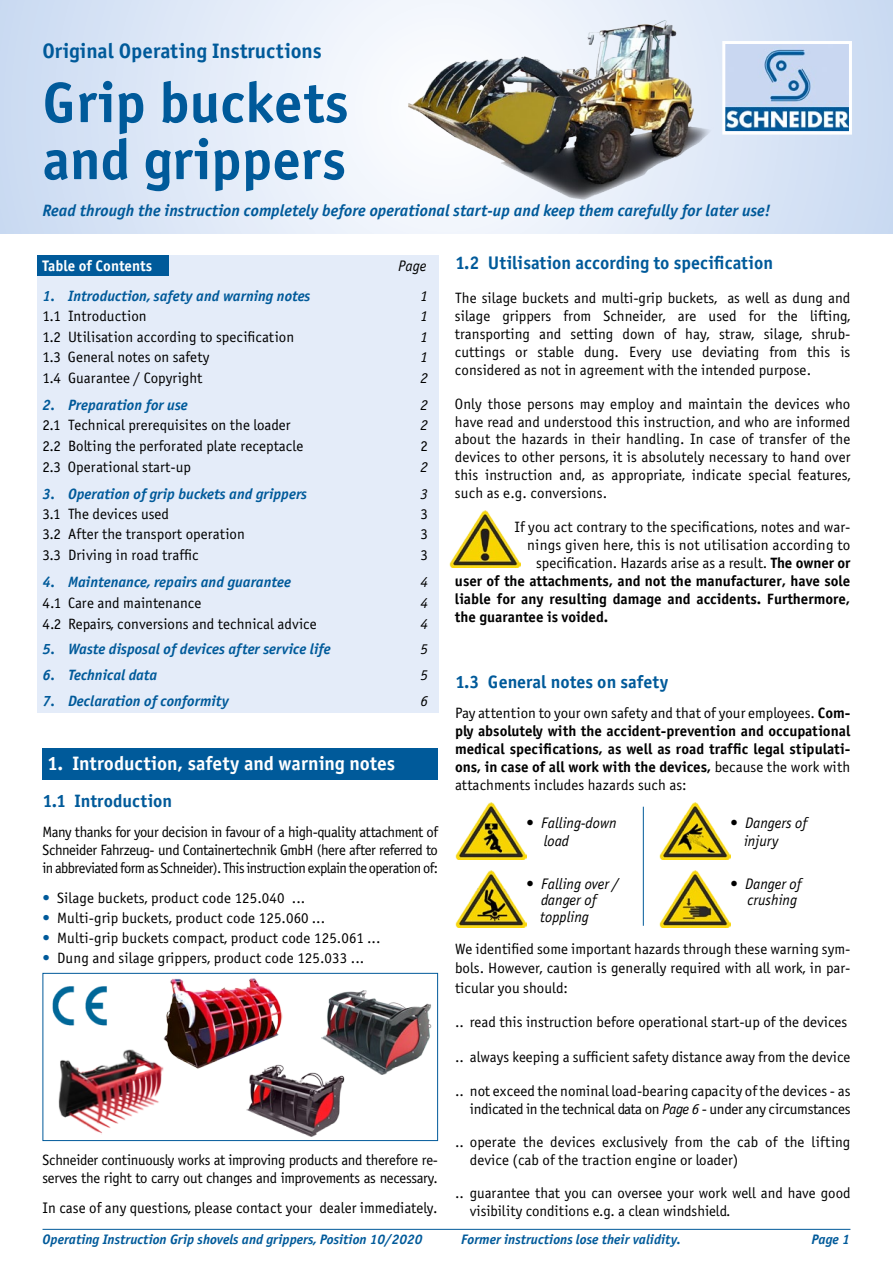
<style>
.page{position:relative;width:893px;height:1263px;background:#fff}
.page>*{position:absolute;margin:0;border:0;box-sizing:border-box;transform-origin:0 0}
.t1{font:57px/57px "Officina Sans Bold ITC";color:#005a9a}
.t2{font:21px "Officina Sans Bold ITC";color:#005a9a}
.t3{font:19.5px "Officina Sans Bold ITC";color:#fff}
.t4{font:18.3px "Officina Sans Bold ITC";color:#005a9a}
.t5{font:18px "Officina Sans Bold ITC";color:#005a9a}
.t6{font:italic 16.5px "Officina Sans Bold ITC";color:#005a9a}
.t7{font:italic 15.3px/16.5px "Officina Sans Book ITC";color:#000}
.t8{font:15.3px "Officina Sans Book ITC";color:#000}
.t9{font:15.3px "Officina Sans Bold ITC";color:#fff}
.t10{font:15px/18px "Officina Sans Book ITC";color:#000;text-align:justify}
.t11{font:15px/18px "Officina Sans Bold ITC";color:#000;text-align:justify}
.t12{font:italic 15px "Officina Sans Bold ITC";color:#005a9a}
.t13{font:15px/18px "Officina Sans Book ITC";letter-spacing:-.025em;color:#000}
.t14{font:italic 15px "Officina Sans Book ITC";color:#000}
.t15{font:italic 13.8px "Officina Sans Bold ITC";color:#005a9a}
.s1{font-size:13.5px}
.s2{color:#005a9a}
.s3{font-family:"Officina Sans Bold ITC"}
.s4{font-family:"Officina Sans Book ITC"}
.s5{font-style:italic}
</style>
<div class="page">
<div style="left:43px;top:973px;width:395px;height:168px;border:1px solid #005a9a"></div>
<hr style="left:43px;top:1229px;width:807px;height:1px;background:#005a9a">
<svg style="left:0;top:0;width:893px;height:234px"></svg>
<img style="left:726px;top:45px;width:122px;height:86px">
<div style="left:722px;top:41px;width:130px;height:94px;border:3px solid #fff"></div>
<div style="left:37px;top:255px;width:401px;height:457px;background:#e4ecf9"></div>
<div style="left:37px;top:256px;width:132px;height:20px;background:#005a9a"></div>
<div style="left:43px;top:748px;width:395px;height:32px;background:#005a9a"></div>
<img style="left:52px;top:986px;width:55px;height:40px">
<img style="left:405px;top:17px;width:309px;height:182px">
<img style="left:58px;top:1049px;width:106px;height:85px">
<img style="left:247px;top:1066px;width:97px;height:71px">
<img style="left:322px;top:991px;width:110px;height:84px">
<img style="left:163px;top:978px;width:119px;height:91px">
<img style="left:450px;top:510px;width:70px;height:57px">
<hr style="left:643px;top:807px;width:1px;height:119px;background:#005a9a">
<img style="left:456px;top:802px;width:70px;height:58px">
<img style="left:456px;top:870px;width:70px;height:58px">
<img style="left:660px;top:802px;width:70px;height:58px">
<img style="left:660px;top:870px;width:70px;height:58px">
<h2 class="t2" style="left:43px;top:38px;width:281px">Original Operating Instructions</h2>
<h1 class="t1" style="left:43px;top:74px;width:308px">Grip buckets and grippers</h1>
<p class="t6" style="left:43px;top:201px;width:729px">Read through the instruction completely before operational start-up and keep them carefully for later use!</p>
<p class="t9" style="left:43px;top:257px;width:111px">Table of Contents</p>
<p class="t7" style="left:398px;top:258px;width:30px">Page</p>
<p class="t12" style="left:43px;top:287px;width:269px">1. Introduction, safety and warning notes</p>
<p class="t14" style="left:421px;top:288px;width:9px">1</p>
<p class="t10" style="left:43px;top:307px;width:106px">1.1 Introduction</p>
<p class="t14" style="left:421px;top:308px;width:9px">1</p>
<p class="t10" style="left:43px;top:328px;width:253px">1.2 Utilisation according to specification</p>
<p class="t14" style="left:421px;top:328px;width:9px">1</p>
<p class="t10" style="left:43px;top:348px;width:169px">1.3 General notes on safety</p>
<p class="t14" style="left:421px;top:348px;width:9px">1</p>
<p class="t10" style="left:43px;top:369px;width:161px">1.4 Guarantee / Copyright</p>
<p class="t14" style="left:421px;top:369px;width:9px">2</p>
<p class="t12" style="left:43px;top:396px;width:147px">2. Preparation for use</p>
<p class="t14" style="left:421px;top:397px;width:9px">2</p>
<p class="t10" style="left:43px;top:416px;width:250px">2.1 Technical prerequisites on the loader</p>
<p class="t14" style="left:421px;top:417px;width:9px">2</p>
<p class="t10" style="left:43px;top:437px;width:262px">2.2 Bolting the perforated plate receptacle</p>
<p class="t10" style="left:421px;top:437px;width:9px">2</p>
<p class="t10" style="left:43px;top:458px;width:150px">2.3 Operational start-up</p>
<p class="t14" style="left:421px;top:458px;width:9px">2</p>
<p class="t12" style="left:43px;top:485px;width:266px">3. Operation of grip buckets and grippers</p>
<p class="t14" style="left:421px;top:485px;width:9px">3</p>
<p class="t10" style="left:43px;top:505px;width:128px">3.1 The devices used</p>
<p class="t10" style="left:421px;top:505px;width:9px">3</p>
<p class="t10" style="left:43px;top:525px;width:204px">3.2 After the transport operation</p>
<p class="t10" style="left:421px;top:525px;width:9px">3</p>
<p class="t10" style="left:43px;top:546px;width:158px">3.3 Driving in road traffic</p>
<p class="t10" style="left:421px;top:546px;width:9px">3</p>
<p class="t12" style="left:43px;top:573px;width:250px">4. Maintenance, repairs and guarantee</p>
<p class="t14" style="left:421px;top:574px;width:9px">4</p>
<p class="t10" style="left:43px;top:594px;width:160px">4.1 Care and maintenance</p>
<p class="t14" style="left:421px;top:594px;width:9px">4</p>
<p class="t10" style="left:43px;top:615px;width:276px">4.2 Repairs, conversions and technical advice</p>
<p class="t14" style="left:421px;top:615px;width:9px">4</p>
<p class="t12" style="left:43px;top:640px;width:290px">5. Waste disposal of devices after service life</p>
<p class="t14" style="left:421px;top:641px;width:9px">5</p>
<p class="t12" style="left:43px;top:666px;width:116px">6. Technical data</p>
<p class="t14" style="left:421px;top:666px;width:9px">5</p>
<p class="t12" style="left:43px;top:692px;width:188px">7. Declaration of conformity</p>
<p class="t14" style="left:421px;top:692px;width:9px">6</p>
<h3 class="t3" style="left:47px;top:751px;width:350px">1. Introduction, safety and warning notes</h3>
<p class="t5" style="left:43px;top:790px;width:131px">1.1 Introduction</p>
<p class="t10" style="left:43px;top:823px;width:397px">Many thanks for your decision in favour of a high-quality attachment of Schneider Fahrzeug- und Containertechnik GmbH <span class="s1">(</span>here after referred to in abbreviated form as Schneider<span class="s1">)</span>. This instruction explain the operation of:</p>
<p class="t10" style="left:43px;top:889px;width:264px"><span class="s2">•</span> Silage buckets, product code 125.040 ...</p>
<p class="t10" style="left:43px;top:909px;width:284px"><span class="s2">•</span> Multi-grip buckets, product code 125.060 ...</p>
<p class="t10" style="left:43px;top:929px;width:339px"><span class="s2">•</span> Multi-grip buckets compact, product code 125.061 ...</p>
<p class="t10" style="left:43px;top:949px;width:323px"><span class="s2">•</span> Dung and silage grippers, product code 125.033 ...</p>
<p class="t13" style="left:43px;top:1151px;width:397px">Schneider continuously works at improving products and therefore re&shy;serves the right to carry out changes and improvements as necessary.</p>
<p class="t8" style="left:43px;top:1199px;width:397px">In case of any questions, please contact your dealer immediately.</p>
<p class="t4" style="left:455px;top:251px;width:320px">1.2 Utilisation according to specification</p>
<p class="t10" style="left:455px;top:289px;width:397px">The silage buckets and multi-grip buckets, as well as dung and silage grippers from Schneider, are used for the lifting, transporting and setting down of hay, straw, silage, shrub&shy;cuttings or stable dung. Every use deviating from this is considered as not in agreement with the intended purpose.</p>
<p class="t10" style="left:455px;top:395px;width:397px">Only those persons may employ and maintain the devices who have read and understood this instruction, and who are informed about the hazards in their handling. In case of transfer of the devices to other persons, it is absolutely necessary to hand over this instruction and, as appropriate, indicate special features, such as e.g. conversions.</p>
<p class="t10" style="left:514px;top:518px;width:338px;text-align:right">If you act contrary to the specifications, notes and war&shy;nings given here, this is not utilisation according to specification. Hazards arise as a result. <span class="s3">The owner or</span></p>
<p class="t11" style="left:455px;top:572px;width:397px">user of the attachments, and not the manufacturer, have sole liable for any resulting damage and accidents. Furthermore, the guarantee is voided.</p>
<p class="t5" style="left:455px;top:671px;width:215px">1.3 General notes on safety</p>
<p class="t10" style="left:455px;top:704px;width:397px">Pay attention to your own safety and that of your employees. <span class="s3">Com-</span></p>
<p class="t11" style="left:455px;top:722px;width:397px">ply absolutely with the accident-prevention and occupational medical specifications, as well as road traffic legal stipulati&shy;ons, in case of all work with the devices, <span class="s4">because the work with</span></p>
<p class="t10" style="left:455px;top:776px;width:233px">attachments includes hazards such as:</p>
<p class="t7" style="left:544px;top:814px;width:75px;line-height:18px;text-indent:-17px">• Falling-down load</p>
<p class="t7" style="left:540px;top:875px;width:81px;text-indent:-14px">• Falling over / danger of toppling</p>
<p class="t7" style="left:744px;top:814px;width:65px;line-height:18px;text-indent:-14px">• Dangers of injury</p>
<p class="t7" style="left:730px;top:875px;width:73px;text-align:right">• Danger of crushing</p>
<p class="t10" style="left:455px;top:939px;width:397px;line-height:19.5px">We identified some important hazards through these warning sym&shy;bols. However, caution is generally required with all work, in par&shy;ticular you should:</p>
<p class="t10" style="left:455px;top:1013px;width:394px">.. read this instruction before operational start-up of the devices</p>
<p class="t10" style="left:455px;top:1047px;width:397px">.. always keeping a sufficient safety distance away from the device</p>
<p class="t10" style="left:455px;top:1082px;width:397px;text-align:right">.. not exceed the nominal load-bearing capacity of the devices - as indicated in the technical data on <span class="s5">Page 6</span> - under any circumstances</p>
<p class="t10" style="left:470px;top:1133px;width:382px;text-indent:-15px">.. operate the devices exclusively from the cab of the lifting device (cab of the traction engine or loader)</p>
<p class="t10" style="left:470px;top:1184px;width:382px;text-indent:-15px">.. guarantee that you can oversee your work well and have good visibility conditions e.g. a clean windshield.</p>
<p class="t15" style="left:43px;top:1230px;width:382px">Operating Instruction Grip shovels and grippers, Position 10/2020</p>
<p class="t15" style="left:461px;top:1230px;width:221px">Former instructions lose their validity.</p>
<p class="t15" style="left:811px;top:1230px;width:40px">Page 1</p>
</div>
